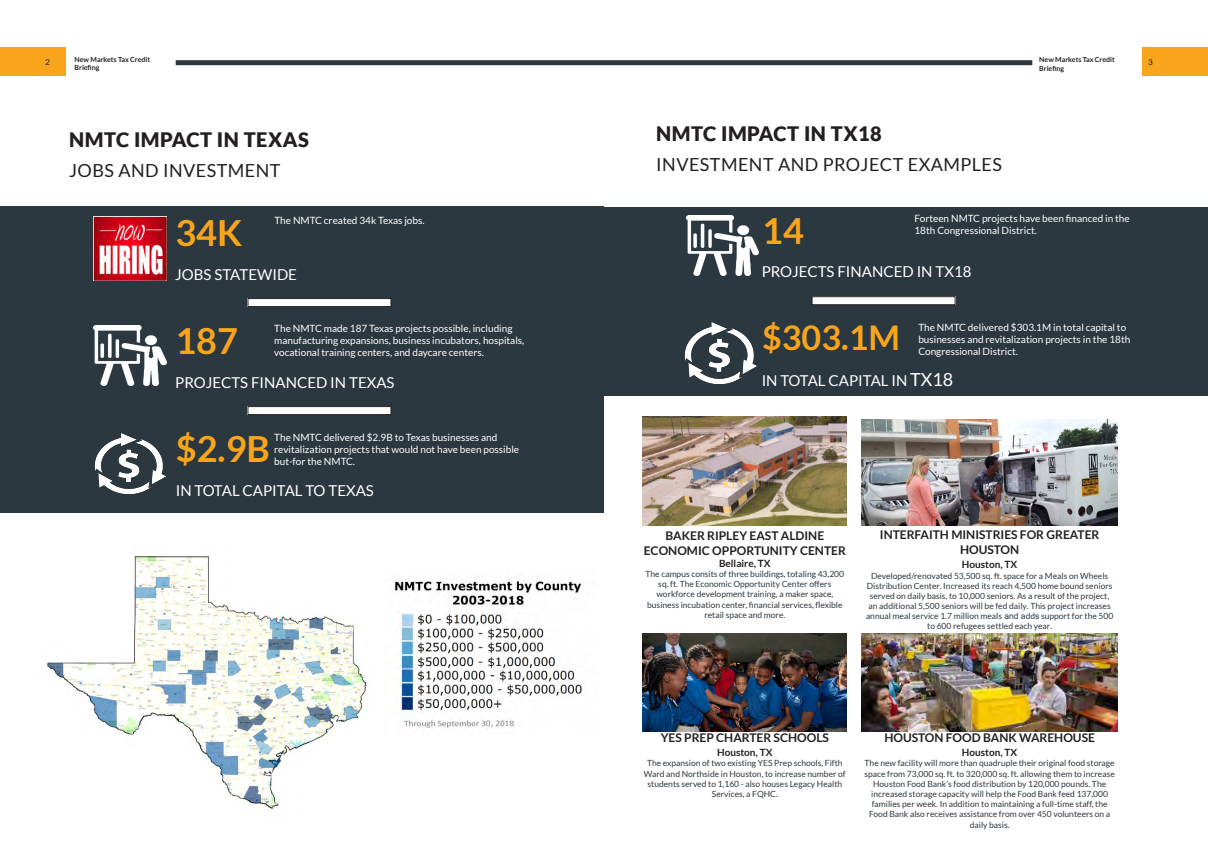
<style>
.page{position:relative;width:1208px;height:859px;background:#fff}
.page>*{position:absolute;margin:0;border:0;box-sizing:border-box;transform-origin:0 0}
.t1{font:700 36px "Lato";color:#f9a51b}
.t2{font:700 34px "Lato";color:#f9a51b}
.Heading_1{font:900 20px "Lato";letter-spacing:.025em;color:#231f20}
.Heading_1-2{font:18px "Lato";letter-spacing:.025em;color:#231f20}
.t3{font:15px "Lato";color:#fff}
.t4{font:700 12px/14.4px "Lato";color:#231f20;text-align:center}
.t5{font:10px/12px "Lato";color:#fff}
.t6{font:700 10px "Lato";color:#231f20}
.t7{font:8.5px/10.2px "Lato";color:#2c3840;text-align:center}
.t8{font:8px "Arial";color:#231f20}
.t9{font:700 7px/8.4px "Lato";color:#231f20}
.s1{font-size:18px}
.s2{font-family:"Arial"}
</style>
<div class="page">
<div style="left:176px;top:60px;width:428px;height:5px;background:#2c3840"></div>
<div style="left:604px;top:60px;width:428px;height:5px;background:#2c3840"></div>
<div style="left:0;top:48px;width:65px;height:28px;background:#f9a51b"></div>
<div style="left:1142px;top:48px;width:66px;height:28px;background:#f9a51b"></div>
<div style="left:604px;top:207px;width:604px;height:189px;background:#2c3840"></div>
<div style="left:0;top:207px;width:604px;height:306px;background:#2c3840"></div>
<img style="left:94px;top:217px;width:72px;height:63px">
<img style="left:94px;top:325px;width:72px;height:61px">
<img style="left:94px;top:433px;width:72px;height:61px">
<div style="left:248px;top:299px;width:143px;height:8px;background:#fff"></div>
<div style="left:247px;top:298px;width:144px;height:9px;border:1px solid #231f20"></div>
<div style="left:248px;top:407px;width:143px;height:8px;background:#fff"></div>
<div style="left:247px;top:406px;width:144px;height:9px;border:1px solid #231f20"></div>
<div style="left:812px;top:297px;width:143px;height:8px;background:#fff"></div>
<div style="left:811px;top:296px;width:144px;height:9px;border:1px solid #231f20"></div>
<img style="left:686px;top:215px;width:73px;height:61px">
<img style="left:684px;top:323px;width:73px;height:60px">
<img style="left:395px;top:579px;width:188px;height:150px">
<img style="left:861px;top:419px;width:256px;height:107px">
<img style="left:643px;top:634px;width:204px;height:97px">
<img style="left:861px;top:633px;width:256px;height:98px">
<img style="left:643px;top:417px;width:204px;height:109px">
<img style="left:46px;top:556px;width:321px;height:253px">
<p class="t9" style="left:75px;top:55px;width:77px">New Markets Tax Credit<br>Briefing</p>
<p class="t9" style="left:1039px;top:56px;width:77px">New Markets Tax Credit<br>Briefing</p>
<p class="t8" style="left:45px;top:57px;width:6px">2</p>
<p class="t8" style="left:1148px;top:57px;width:6px">3</p>
<p class="Heading_1" style="left:69px;top:128px;width:241px">NMTC IMPACT IN TEXAS</p>
<p class="Heading_1-2" style="left:69px;top:161px;width:213px">JOBS AND INVESTMENT</p>
<p class="t5" style="left:274px;top:215px;width:152px">The NMTC created 34k Texas jobs.</p>
<p class="t1" style="left:175px;top:212px;width:68px">34K</p>
<p class="t3" style="left:175px;top:266px;width:123px">JOBS STATEWIDE</p>
<p class="t5" style="left:274px;top:322px;width:252px">The NMTC made 187 Texas projects possible, including manufacturing expansions, business incubators, hospitals,</p>
<p class="t1" style="left:175px;top:320px;width:64px">187</p>
<p class="t5" style="left:274px;top:346px;width:211px">vocational training centers, and daycare centers.</p>
<p class="t3" style="left:175px;top:374px;width:221px">PROJECTS FINANCED IN TEXAS</p>
<p class="t1" style="left:176px;top:428px;width:96px">$2.9B</p>
<p class="t5" style="left:274px;top:431px;width:246px">The NMTC delivered $2.9B to Texas businesses and revitalization projects that would not have been possible</p>
<p class="t5" style="left:274px;top:455px;width:82px">but-for the NMTC.</p>
<p class="t3" style="left:176px;top:482px;width:200px">IN TOTAL CAPITAL TO TEXAS</p>
<p class="Heading_1" style="left:656px;top:122px;width:227px">NMTC IMPACT IN TX18</p>
<p class="Heading_1-2" style="left:656px;top:154px;width:347px">INVESTMENT AND PROJECT EXAMPLES</p>
<p class="t5" style="left:914px;top:212px;width:217px">Forteen NMTC projects have been financed in the<br>18th Congressional District.</p>
<p class="t3" style="left:761px;top:263px;width:211px">PROJECTS FINANCED IN TX18</p>
<p class="t1" style="left:762px;top:210px;width:43px">14</p>
<p class="t2" style="left:762px;top:318px;width:139px">$303.1M</p>
<p class="t5" style="left:918px;top:321px;width:213px">The NMTC delivered $303.1M in total capital to businesses and revitalization projects in the 18th</p>
<p class="t5" style="left:918px;top:345px;width:101px">Congressional District.</p>
<p class="t3" style="left:761px;top:372px;width:193px">IN TOTAL CAPITAL IN <span class="s1">TX18</span></p>
<p class="t4" style="left:644px;top:529px;width:204px">BAKER RIPLEY EAST ALDINE<br>ECONOMIC OPPORTUNITY CENTER</p>
<p class="t6" style="left:719px;top:557px;width:53px">Bellaire, TX</p>
<p class="t7" style="left:645px;top:569px;width:200px">The campus consits of three buildings, totaling 43,200 sq. ft. The Economic Opportunity Center offers workforce development training, a maker space, business incubation center, financial services, flexible retail space and more.</p>
<p class="t4" style="left:880px;top:528px;width:221px">INTERFAITH MINISTRIES FOR GREATER<br>HOUSTON</p>
<p class="t6" style="left:962px;top:559px;width:57px">Houston, TX</p>
<p class="t7" style="left:866px;top:571px;width:249px">Developed/renovated 53,500 sq. ft. space for a Meals on Wheels Distribution Center. Increased its reach 4,500 home bound seniors served on daily basis, to 10,000 seniors. As a result of the project<span class="s2">, </span>an additional 5,500 seniors will be fed daily. This project increases annual meal service 1.7 million meals <span class="s2">and a</span>dd<span class="s2">s</span> support for the 500 to 600 refugees settled each year.</p>
<p class="t4" style="left:660px;top:730px;width:170px">YES PREP CHARTER SCHOOLS</p>
<p class="t6" style="left:717px;top:747px;width:57px">Houston, TX</p>
<p class="t7" style="left:644px;top:758px;width:203px">The expansion of two existing YES Prep schools, Fifth Ward and Northside in Houston, to increase number of students served to 1,160 - also houses Legacy Health Services, a FQHC.</p>
<p class="t4" style="left:884px;top:730px;width:212px">HOUSTON FOOD BANK WAREHOUSE</p>
<p class="t6" style="left:962px;top:747px;width:57px">Houston, TX</p>
<p class="t7" style="left:864px;top:758px;width:252px">The new facility will more than quadruple their original food storage space from 73,000 sq. ft. to 320,000 sq. ft. allowing them to increase Houston Food Bank’s food distribution by 120,000 pounds. The increased storage capacity will help the Food Bank feed 137,000 families per week. In addition to maintaining a full-time staff, the Food Bank also receives assistance from over 450 volunteers on a daily basis.</p>
</div>
